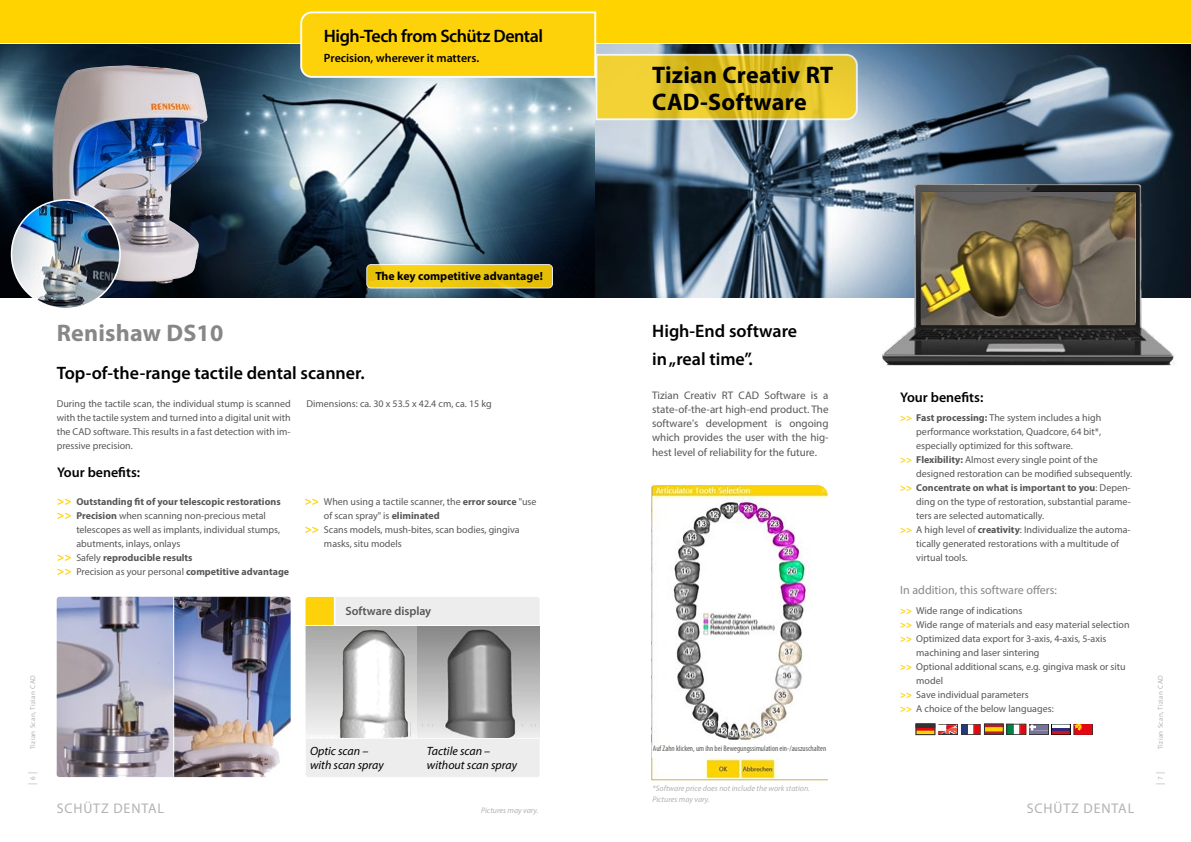
<style>
.page{position:relative;width:1191px;height:842px;background:#fff}
.page>*{position:absolute;margin:0;border:0;box-sizing:border-box;transform-origin:0 0}
.t1{font:700 24px/27px "Myriad Pro";letter-spacing:.01em;color:#000}
.t2{font:700 24px "Myriad Pro";letter-spacing:.01em;color:#878787}
.t3{font:600 18px/28px "Myriad Pro";color:#000}
.t4{font:600 18px "Myriad Pro";letter-spacing:-.025em;color:#000}
.t5{font:600 14px "Myriad Pro";color:#000}
.t6{font:14px "Myriad Pro";letter-spacing:.06em;color:#b3b2b2}
.t7{font:italic 12px/14px "Myriad Pro";color:#000}
.t8{font:12px "Myriad Pro";color:#878787}
.t9{font:600 12px "Myriad Pro";letter-spacing:-.005em;color:#000}
.t10{font:600 12px "Myriad Pro";letter-spacing:-.005em;color:#575756}
.t11{font:700 11.8px "Myriad Pro";color:#000}
.t12{font:11px/14px "Myriad Pro";color:#575756;text-align:justify}
.t13{font:10px/14px "Myriad Pro";color:#575756;text-align:justify}
.t14{font:700 10px/14px "Myriad Pro";color:#575756}
.t15{font:9px "Myriad Pro";color:#b3b2b2}
.t16{font:italic 8px/11px "Myriad Pro";color:#b3b2b2}
.t17{font:condensed 8px "Myriad Pro";color:#575756}
.t18{font:7px "Myriad Pro";letter-spacing:.05em;color:#b3b2b2}
.s1{font-size:12px;color:#fed20b}
.s2{font-weight:400}
.s3{font-weight:700;font-size:12px;color:#fed20b}
.s4{font-weight:700}
.s5{font-size:7px}
.s6{font-weight:700;color:#fed20b}
.s7{color:#fed20b}
</style>
<div class="page">
<div style="left:587px;top:0;width:604px;height:43px;background:#ffd300"></div>
<div style="left:0;top:0;width:604px;height:43px;background:#ffd300"></div>
<img style="left:0;top:45px;width:595px;height:252px">
<img style="left:52px;top:65px;width:156px;height:219px">
<svg style="left:918px;top:727px;width:14px;height:4px"></svg>
<div style="left:916px;top:724px;width:18px;height:3px;border:1px solid #323230"></div>
<div style="left:916px;top:731px;width:18px;height:3px;border:1px solid #ffd200"></div>
<div style="left:916px;top:724px;width:18px;height:10px;border:1px solid #323230"></div>
<div style="left:961px;top:724px;width:6px;height:10px;background:#243a7c"></div>
<div style="left:973px;top:724px;width:7px;height:10px;background:#e30613"></div>
<div style="left:973px;top:724px;width:7px;height:10px;border:1px solid #eb5a3d"></div>
<div style="left:961px;top:724px;width:19px;height:10px;border:1px solid #323230"></div>
<div style="left:1019px;top:724px;width:6px;height:10px;background:#e30613"></div>
<div style="left:1019px;top:724px;width:6px;height:10px;border:1px solid #eb5a3d"></div>
<div style="left:1006px;top:724px;width:7px;height:10px;background:#008444"></div>
<div style="left:1006px;top:724px;width:19px;height:10px;border:1px solid #323230"></div>
<svg style="left:986px;top:727px;width:15px;height:5px"></svg>
<div style="left:984px;top:724px;width:19px;height:3px;border:1px solid #b71f1f"></div>
<svg style="left:1073px;top:724px;width:19px;height:11px"></svg>
<svg style="left:938px;top:724px;width:19px;height:11px"></svg>
<hr style="left:1051px;top:728px;width:19px;height:3px;background:#30287b">
<svg style="left:1051px;top:731px;width:19px;height:4px"></svg>
<svg style="left:1031px;top:726px;width:15px;height:7px"></svg>
<div style="left:1029px;top:724px;width:19px;height:11px;border:1px solid #323230"></div>
<img style="left:595px;top:45px;width:596px;height:252px">
<svg style="left:305px;top:597px;width:235px;height:28px;background:#efe9d1"></svg>
<div style="left:306px;top:739px;width:234px;height:38px;background:#ededed"></div>
<img style="left:422px;top:626px;width:96px;height:111px">
<img style="left:311px;top:626px;width:111px;height:111px">
<img style="left:518px;top:626px;width:22px;height:111px">
<img style="left:305px;top:626px;width:6px;height:111px">
<img style="left:57px;top:597px;width:234px;height:180px">
<hr style="left:173px;top:597px;width:1px;height:180px;background:#fff">
<div style="left:367px;top:265px;width:185px;height:23px;background:#ebc610;border-radius:4px"></div>
<div style="left:366px;top:264px;width:187px;height:24px;border:1px solid #fff;border-radius:4px"></div>
<img style="left:12px;top:200px;width:108px;height:108px;border-radius:54px">
<div style="left:11px;top:199px;width:110px;height:110px;border:2px solid #fff;border-radius:50%"></div>
<svg style="left:299px;top:11px;width:559px;height:110px"></svg>
<img style="left:882px;top:185px;width:300px;height:181px">
<img style="left:921px;top:192px;width:214px;height:133px">
<img style="left:651px;top:485px;width:177px;height:295px">
<div style="left:652px;top:745px;width:175px;height:13px;background:#fff"></div>
<h2 class="t4" style="left:324px;top:25px;width:221px">High-Tech from Schütz Dental</h2>
<p class="t9" style="left:324px;top:50px;width:157px">Precision, wherever it matters.</p>
<p class="t11" style="left:375px;top:268px;width:169px">The key competitive advantage!</p>
<h1 class="t2" style="left:57px;top:318px;width:168px">Renishaw DS10</h1>
<h2 class="t3" style="left:57px;top:359px;width:310px">Top-of-the-range tactile dental scanner.</h2>
<p class="t13" style="left:57px;top:397px;width:235px">During the tactile scan, the individual stump is scanned with the tactile system and turned into a digital unit with the CAD software. This results in a fast detection with im&shy;pressive precision.</p>
<h3 class="t5" style="left:57px;top:464px;width:85px">Your benefits:</h3>
<p class="t14" style="left:57px;top:495px;width:225px"><span class="s1">&gt;&gt;</span> Outstanding fit of your telescopic restorations <span class="s1">&gt;&gt;</span> Precision <span class="s2">when scanning non-precious metal</span></p>
<p class="t13" style="left:76px;top:523px;width:205px">telescopes as well as implants, individual stumps,</p>
<p class="t13" style="left:76px;top:537px;width:105px">abutments, inlays, onlays</p>
<p class="t14" style="left:57px;top:551px;width:137px"><span class="s1">&gt;&gt;</span> <span class="s2">Safely</span> reproducible results</p>
<p class="t13" style="left:57px;top:565px;width:233px"><span class="s3">&gt;&gt;</span> Precision as your personal <span class="s4">competitive advantage</span></p>
<p class="t13" style="left:306px;top:397px;width:187px">Dimensions: ca. 30 x 53.5 x 42.4 cm, ca. 15 kg</p>
<p class="t13" style="left:305px;top:495px;width:233px"><span class="s3">&gt;&gt;</span> When using a tactile scanner, the <span class="s4">error source</span> "use</p>
<p class="t13" style="left:324px;top:509px;width:117px">of scan spray" is <span class="s4">eliminated</span></p>
<p class="t13" style="left:305px;top:523px;width:216px"><span class="s3">&gt;&gt;</span> Scans models, mush-bites, scan bodies, gingiva</p>
<p class="t13" style="left:324px;top:537px;width:79px">masks, situ models</p>
<p class="t10" style="left:345px;top:604px;width:87px">Software display</p>
<p class="t18" style="left:28px;top:749px;width:76px;rotate:-90deg">Tizian Scan, Tizian CAD</p>
<p class="t15" style="left:27px;top:785px;width:15px;rotate:-90deg">| <span class="s5">6</span> |</p>
<h3 class="t6" style="left:57px;top:800px;width:109px">SCHÜTZ DENTAL</h3>
<p class="t7" style="left:310px;top:744px;width:75px">Optic scan – with scan spray</p>
<p class="t7" style="left:427px;top:744px;width:92px">Tactile scan – without scan spray</p>
<p class="t16" style="left:481px;top:805px;width:59px">Pictures may vary.</p>
<h1 class="t1" style="left:652px;top:61px;width:183px">Tizian Creativ RT<br>CAD-Software</h1>
<h2 class="t3" style="left:652px;top:317px;width:146px">High-End software in „real time”.</h2>
<p class="t12" style="left:652px;top:389px;width:178px">Tizian Creativ RT CAD Software is a state-of-the-art high-end product. The software's development is ongoing which provides the user with the hig&shy;hest level of reliability for the future.</p>
<p class="t17" style="left:653px;top:744px;width:175px">Auf Zahn klicken, um ihn bei Bewegungssimulation ein-/auszuschalten</p>
<p class="t16" style="left:652px;top:783px;width:159px">*Software price does not include the work station.<br>Pictures may vary.</p>
<h3 class="t5" style="left:900px;top:388px;width:85px">Your benefits:</h3>
<p class="t13" style="left:900px;top:411px;width:202px"><span class="s6">&gt;&gt;</span> <span class="s4">Fast processing:</span> The system includes a high</p>
<p class="t13" style="left:916px;top:425px;width:186px">performance workstation, Quadcore, 64 bit*,</p>
<p class="t13" style="left:916px;top:439px;width:158px">especially optimized for this software.</p>
<p class="t13" style="left:900px;top:453px;width:199px"><span class="s6">&gt;&gt;</span> <span class="s4">Flexibility:</span> Almost every single point of the</p>
<p class="t13" style="left:916px;top:467px;width:217px">designed restoration can be modified subsequently.</p>
<p class="t14" style="left:900px;top:481px;width:232px"><span class="s7">&gt;&gt;</span> Concentrate on what is important to you<span class="s2">: Depen-</span></p>
<p class="t13" style="left:916px;top:495px;width:216px">ding on the type of restoration, substantial parame-</p>
<p class="t13" style="left:916px;top:509px;width:129px">ters are selected automatically.</p>
<p class="t13" style="left:900px;top:523px;width:232px"><span class="s6">&gt;&gt;</span> A high level of <span class="s4">creativity</span>: Individualize the automa-</p>
<p class="t13" style="left:916px;top:537px;width:204px">tically generated restorations with a multitude of</p>
<p class="t13" style="left:916px;top:551px;width:53px">virtual tools.</p>
<p class="t8" style="left:900px;top:583px;width:158px">In addition, this software offers:</p>
<p class="t13" style="left:900px;top:604px;width:123px"><span class="s6">&gt;&gt;</span> Wide range of indications</p>
<p class="t13" style="left:900px;top:618px;width:231px"><span class="s6">&gt;&gt;</span> Wide range of materials and easy material selection</p>
<p class="t13" style="left:900px;top:632px;width:207px"><span class="s6">&gt;&gt;</span> Optimized data export for 3-axis, 4-axis, 5-axis</p>
<p class="t13" style="left:916px;top:646px;width:125px">machining and laser sintering</p>
<p class="t13" style="left:900px;top:660px;width:227px"><span class="s6">&gt;&gt;</span> Optional additional scans, e.g. gingiva mask or situ</p>
<p class="t13" style="left:916px;top:674px;width:28px">model</p>
<p class="t13" style="left:900px;top:688px;width:130px"><span class="s6">&gt;&gt;</span> Save individual parameters</p>
<p class="t13" style="left:900px;top:702px;width:155px"><span class="s6">&gt;&gt;</span> A choice of the below languages:</p>
<h3 class="t6" style="left:1026px;top:800px;width:109px">SCHÜTZ DENTAL</h3>
<p class="t18" style="left:1156px;top:749px;width:76px;rotate:-90deg">Tizian Scan, Tizian CAD</p>
<p class="t15" style="left:1154px;top:785px;width:15px;rotate:-90deg">| <span class="s5">7</span> |</p>
</div>
